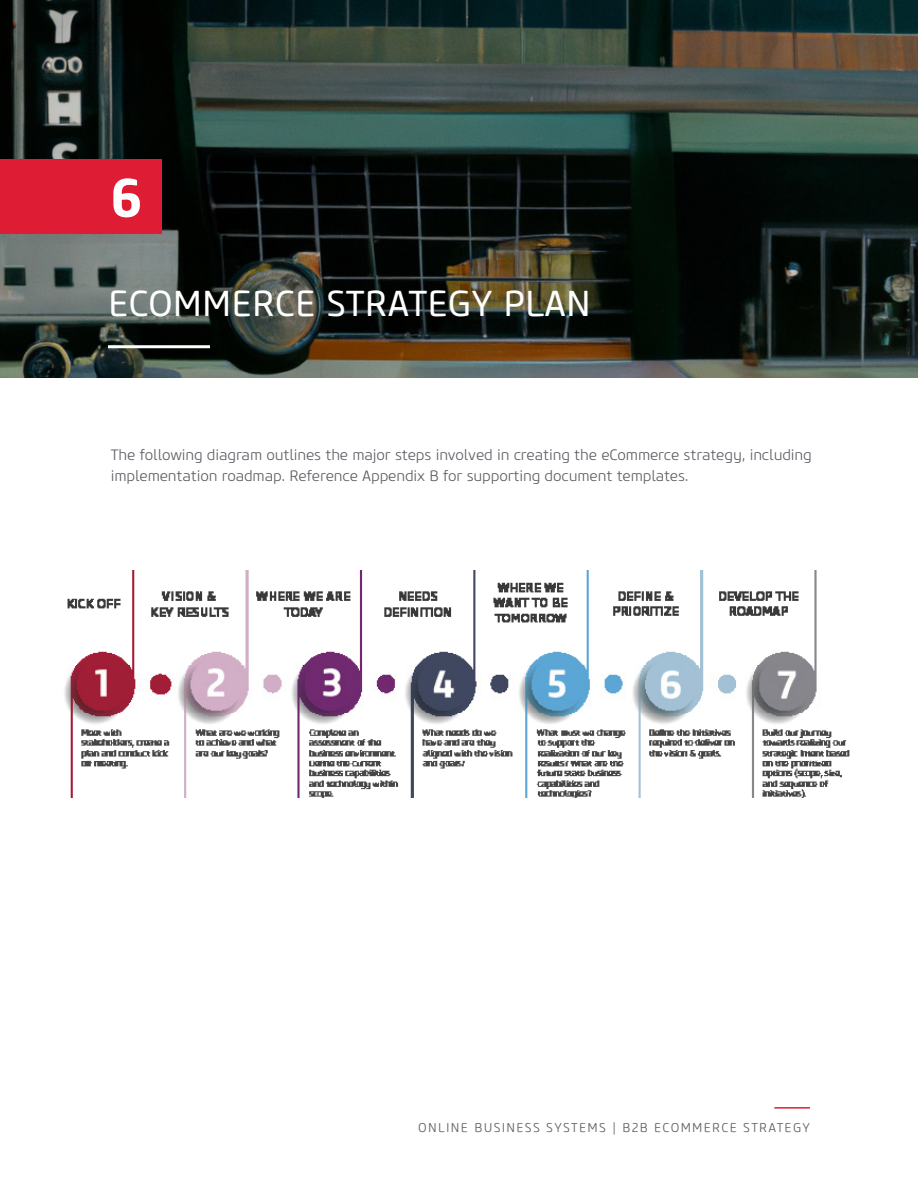
<style>
.page{position:relative;width:918px;height:1188px;background:#fff}
.page>*{position:absolute;margin:0;border:0;box-sizing:border-box;transform-origin:0 0}
.t1{font:700 54px "Core Sans M65";color:#fff}
.t2{font:36px "Core Sans M45";color:#fff}
.t3{font:300 15px/21px "Core Sans M35";letter-spacing:-.01em;color:#5d5c64}
.t4{font:300 12.75px "Core Sans M35";letter-spacing:.1em;color:#5d5c64}
</style>
<div class="page">
<img style="left:0;top:0;width:918px;height:378px">
<hr style="left:108px;top:345px;width:102px;height:3px;background:#fff">
<div style="left:0;top:159px;width:161px;height:75px;background:#de1d35"></div>
<hr style="left:774px;top:1107px;width:36px;height:2px;background:#de1d35">
<img style="left:64px;top:570px;width:786px;height:227px">
<p class="t1" style="left:111px;top:163px;width:32px">6</p>
<p class="t2" style="left:108px;top:281px;width:484px">ECOMMERCE STRATEGY PLAN</p>
<p class="t3" style="left:111px;top:445px;width:702px">The following diagram outlines the major steps involved in creating the eCommerce strategy, including implementation roadmap. Reference Appendix B for supporting document templates.</p>
<p class="t4" style="left:418px;top:1119px;width:393px">ONLINE BUSINESS SYSTEMS | B2B ECOMMERCE STRATEGY</p>
</div>
